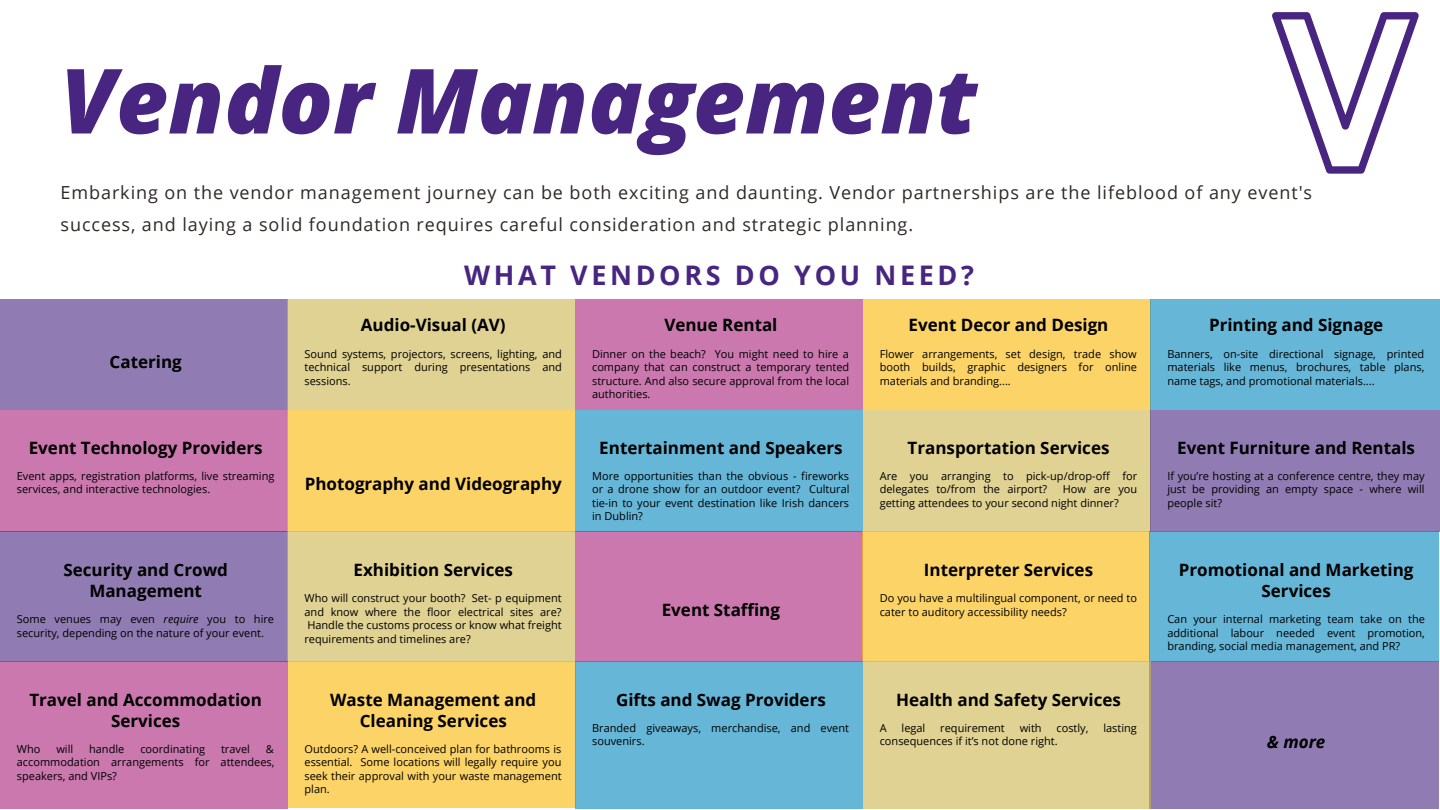
<style>
.page{position:relative;width:1440px;height:810px;background:#fff}
.page>*{position:absolute;margin:0;border:0;box-sizing:border-box;transform-origin:0 0}
.t1{font:italic 800 90px "Open Sans";color:#472581}
.t2{font:700 27px "Open Sans";letter-spacing:.135em;color:#472581}
.t3{font:18px/32.2px "Open Sans";letter-spacing:.05em;color:#2c2926}
.t4{font:700 17px/21px "Open Sans";color:#000;text-align:center}
.t5{font:italic 700 17px "Open Sans";color:#000}
.t6{font:11px/13.5px "Open Sans";color:#000;text-align:justify}
.s1{font-style:italic}
</style>
<div class="page">
<svg style="left:1272px;top:12px;width:147px;height:162px"></svg>
<div style="left:0;top:299px;width:288px;height:111px;background:#907cb3"></div>
<div style="left:1150px;top:661px;width:289px;height:147px;background:#907cb3"></div>
<div style="left:288px;top:299px;width:287px;height:111px;background:#dfd293"></div>
<div style="left:575px;top:299px;width:288px;height:111px;background:#ca78ae"></div>
<div style="left:863px;top:299px;width:288px;height:111px;background:#fcd366"></div>
<div style="left:1151px;top:299px;width:289px;height:111px;background:#66b6d8"></div>
<div style="left:0;top:410px;width:288px;height:122px;background:#ca78ae"></div>
<div style="left:288px;top:410px;width:287px;height:122px;background:#fcd366"></div>
<div style="left:575px;top:410px;width:288px;height:122px;background:#66b6d8"></div>
<div style="left:863px;top:410px;width:288px;height:122px;background:#dfd293"></div>
<div style="left:1151px;top:410px;width:289px;height:122px;background:#907cb3"></div>
<div style="left:0;top:532px;width:288px;height:130px;background:#907cb3"></div>
<div style="left:288px;top:532px;width:287px;height:130px;background:#dfd293"></div>
<div style="left:575px;top:532px;width:288px;height:130px;background:#ca78ae"></div>
<div style="left:862px;top:532px;width:288px;height:130px;background:#fcd366"></div>
<div style="left:1150px;top:532px;width:289px;height:130px;background:#66b6d8"></div>
<div style="left:0;top:661px;width:288px;height:147px;background:#ca78ae"></div>
<div style="left:288px;top:661px;width:287px;height:147px;background:#fcd366"></div>
<div style="left:575px;top:661px;width:288px;height:147px;background:#66b6d8"></div>
<div style="left:863px;top:661px;width:288px;height:147px;background:#dfd293"></div>
<p class="t1" style="left:61px;top:37px;width:918px">Vendor Management</p>
<p class="t3" style="left:61px;top:176px;width:1253px">Embarking on the vendor management journey can be both exciting and daunting. Vendor partnerships are the lifeblood of any event's success, and laying a solid foundation requires careful consideration and strategic planning.</p>
<p class="t4" style="left:110px;top:351px;width:74px">Catering</p>
<p class="t2" style="left:464px;top:256px;width:511px">WHAT VENDORS DO YOU NEED?</p>
<p class="t4" style="left:361px;top:314px;width:146px">Audio-Visual (AV)</p>
<p class="t6" style="left:304px;top:347px;width:259px">Sound systems, projectors, screens, lighting, and technical support during presentations and sessions.</p>
<p class="t4" style="left:664px;top:314px;width:115px">Venue Rental</p>
<p class="t6" style="left:592px;top:347px;width:259px">Dinner on the beach? You might need to hire a company that can construct a temporary tented structure. And also secure approval from the local authorities.</p>
<p class="t4" style="left:909px;top:314px;width:201px">Event Decor and Design</p>
<p class="t6" style="left:880px;top:347px;width:259px">Flower arrangements, set design, trade show booth builds, graphic designers for online materials and branding....</p>
<p class="t4" style="left:29px;top:436px;width:235px">Event Technology Providers</p>
<p class="t6" style="left:17px;top:469px;width:259px">Event apps, registration platforms, live streaming services, and interactive technologies.</p>
<p class="t4" style="left:305px;top:473px;width:259px">Photography and Videography</p>
<p class="t4" style="left:599px;top:436px;width:245px">Entertainment and Speakers</p>
<p class="t6" style="left:592px;top:469px;width:259px">More opportunities than the obvious - fireworks or a drone show for an outdoor event? Cultural tie-in to your event destination like Irish dancers in Dublin?</p>
<p class="t4" style="left:63px;top:559px;width:166px">Security and Crowd<br>Management</p>
<p class="t6" style="left:17px;top:612px;width:259px">Some venues may even <span class="s1">require</span> you to hire security, depending on the nature of your event.</p>
<p class="t4" style="left:354px;top:559px;width:161px">Exhibition Services</p>
<p class="t6" style="left:304px;top:591px;width:259px">Who will construct your booth? Set- p equipment and know where the floor electrical sites are?<br>Handle the customs process or know what freight requirements and timelines are?</p>
<p class="t4" style="left:662px;top:599px;width:120px">Event Staffing</p>
<p class="t4" style="left:908px;top:436px;width:203px">Transportation Services</p>
<p class="t6" style="left:880px;top:469px;width:259px">Are you arranging to pick-up/drop-off for delegates to/from the airport?</p>
<p class="t6" style="left:880px;top:482px;width:259px;text-indent:183px">How are you getting attendees to your second night dinner?</p>
<p class="t4" style="left:924px;top:559px;width:171px">Interpreter Services</p>
<p class="t6" style="left:880px;top:591px;width:259px">Do you have a multilingual component, or need to cater to auditory accessibility needs?</p>
<p class="t4" style="left:1209px;top:314px;width:176px">Printing and Signage</p>
<p class="t6" style="left:1167px;top:347px;width:259px">Banners, on-site directional signage, printed materials like menus, brochures, table plans, name tags, and promotional materials....</p>
<p class="t4" style="left:1177px;top:436px;width:239px">Event Furniture and Rentals</p>
<p class="t6" style="left:1167px;top:469px;width:259px">If you’re hosting at a conference centre, they may just be providing an empty space - where will people sit?</p>
<p class="t4" style="left:1179px;top:559px;width:236px">Promotional and Marketing<br>Services</p>
<p class="t6" style="left:1167px;top:612px;width:259px">Can your internal marketing team take on the additional labour needed event promotion, branding, social media management, and PR?</p>
<p class="t4" style="left:29px;top:688px;width:234px">Travel and Accommodation<br>Services</p>
<p class="t6" style="left:17px;top:742px;width:25px">Who</p>
<p class="t6" style="left:56px;top:742px;width:18px">will</p>
<p class="t6" style="left:89px;top:742px;width:37px">handle</p>
<p class="t6" style="left:140px;top:742px;width:66px">coordinating</p>
<p class="t6" style="left:221px;top:742px;width:30px">travel</p>
<p class="t6" style="left:17px;top:742px;width:259px;text-indent:249px">&amp; accommodation arrangements for attendees, speakers, and VIPs?</p>
<p class="t4" style="left:330px;top:688px;width:208px">Waste Management and<br>Cleaning Services</p>
<p class="t6" style="left:304px;top:742px;width:259px">Outdoors? A well-conceived plan for bathrooms is essential. Some locations will legally require you seek their approval with your waste management plan.</p>
<p class="t4" style="left:616px;top:688px;width:211px">Gifts and Swag Providers</p>
<p class="t6" style="left:592px;top:721px;width:258px">Branded giveaways, merchandise, and event souvenirs.</p>
<p class="t4" style="left:896px;top:688px;width:226px">Health and Safety Services</p>
<p class="t6" style="left:880px;top:721px;width:8px">A</p>
<p class="t6" style="left:902px;top:721px;width:25px">legal</p>
<p class="t6" style="left:940px;top:721px;width:66px">requirement</p>
<p class="t6" style="left:1020px;top:721px;width:23px">with</p>
<p class="t6" style="left:1057px;top:721px;width:34px">costly,</p>
<p class="t6" style="left:1103px;top:721px;width:35px">lasting</p>
<p class="t6" style="left:880px;top:734px;width:180px">consequences if it’s not done right.</p>
<p class="t5" style="left:1267px;top:729px;width:60px">&amp; more</p>
</div>
